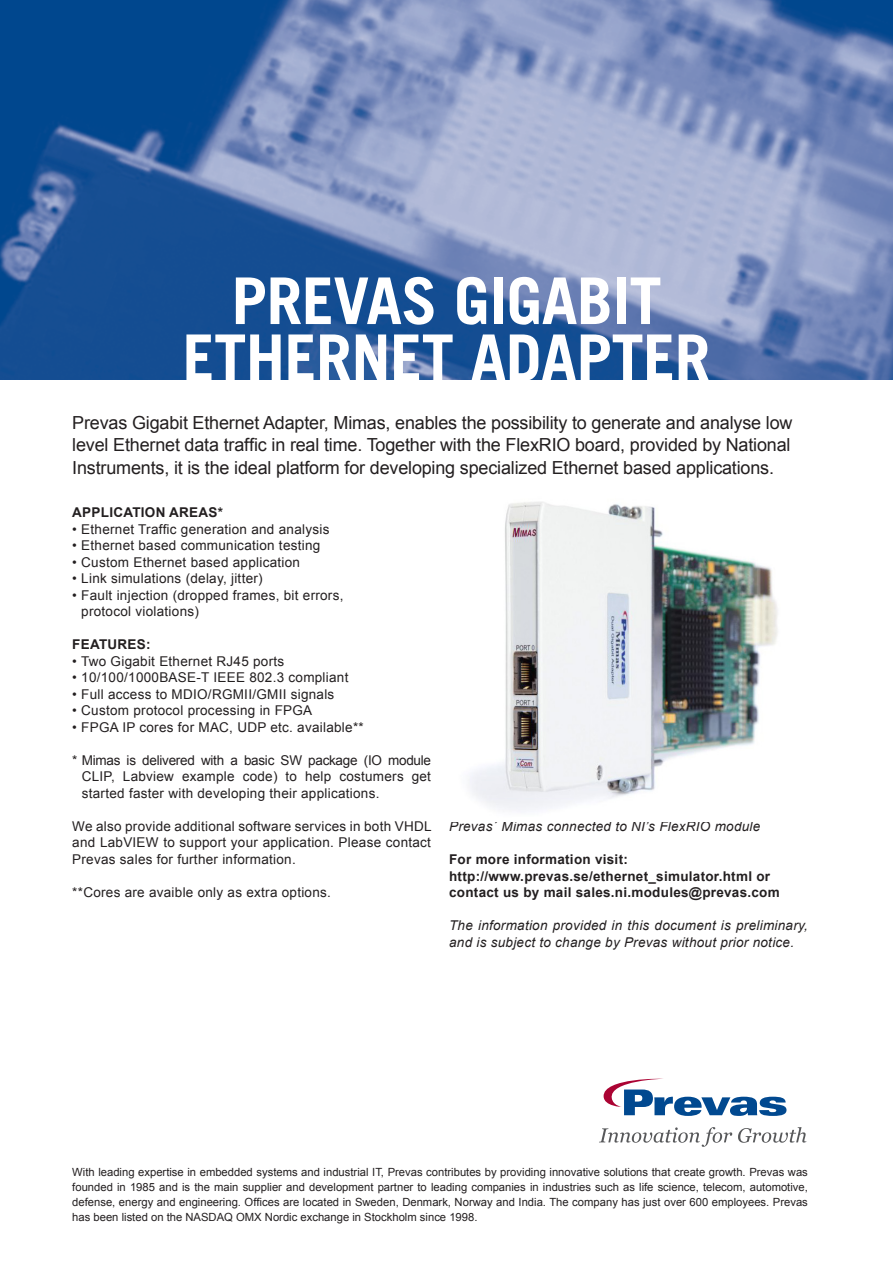
<style>
.page{position:relative;width:893px;height:1263px;background:#fff}
.page>*{position:absolute;margin:0;border:0;box-sizing:border-box;transform-origin:0 0}
.Brödtext{font:700 64.5px/57px "Trade Gothic LT Std";letter-spacing:-.01em;color:#fff;text-align:center}
.Ingress{font:18px/22.5px "Arial";letter-spacing:-.01em;color:#231f20;text-align:justify}
.Brödtext-2{font:13.5px/16.5px "Arial";letter-spacing:.02em;color:#231f20;text-align:justify}
.Brödtext-3{font:700 13.5px/16.5px "Arial";letter-spacing:.02em;color:#231f20}
.Brödtext-4{font:italic 13.5px/16.5px "Arial";letter-spacing:.02em;color:#231f20}
.Test_sidfot{font:11.25px/15px "Arial";color:#231f20;text-align:justify}
</style>
<div class="page">
<img style="left:0;top:0;width:893px;height:380px">
<svg style="left:599px;top:1127px;width:133px;height:20px"></svg>
<svg style="left:738px;top:1127px;width:68px;height:16px"></svg>
<svg style="left:603px;top:1079px;width:183px;height:37px"></svg>
<img style="left:469px;top:502px;width:309px;height:309px">
<p class="Brödtext" style="left:182px;top:272px;width:529px">PREVAS GIGABIT<br>ETHERNET ADAPTER</p>
<p class="Ingress" style="left:72px;top:412px;width:722px">Prevas Gigabit Ethernet Adapter, Mimas, enables the possibility to generate and analyse low level Ethernet data traffic in real time. Together with the FlexRIO board, provided by National Instruments, it is the ideal platform for developing specialized Ethernet based applications.</p>
<p class="Brödtext-3" style="left:72px;top:504px;width:152px">APPLICATION AREAS*</p>
<p class="Brödtext-2" style="left:72px;top:521px;width:259px">• Ethernet Traffic generation and analysis</p>
<p class="Brödtext-2" style="left:72px;top:537px;width:250px">• Ethernet based communication testing</p>
<p class="Brödtext-2" style="left:72px;top:554px;width:229px">• Custom Ethernet based application</p>
<p class="Brödtext-2" style="left:72px;top:570px;width:192px">• Link simulations (delay, jitter)</p>
<p class="Brödtext-2" style="left:81px;top:587px;width:264px;text-indent:-9px">• Fault injection (dropped frames, bit errors, protocol violations)</p>
<p class="Brödtext-3" style="left:72px;top:636px;width:80px">FEATURES:</p>
<p class="Brödtext-2" style="left:72px;top:653px;width:213px">• Two Gigabit Ethernet RJ45 ports</p>
<p class="Brödtext-2" style="left:72px;top:669px;width:278px">• 10/100/1000BASE-T IEEE 802.3 compliant</p>
<p class="Brödtext-2" style="left:72px;top:686px;width:264px">• Full access to MDIO/RGMII/GMII signals</p>
<p class="Brödtext-2" style="left:72px;top:702px;width:242px">• Custom protocol processing in FPGA</p>
<p class="Brödtext-2" style="left:72px;top:719px;width:293px">• FPGA IP cores for MAC, UDP etc. available**</p>
<p class="Brödtext-2" style="left:82px;top:752px;width:351px;text-indent:-10px">* Mimas is delivered with a basic SW package (IO module CLIP, Labview example code) to help costumers get started faster with developing their applications.</p>
<p class="Brödtext-2" style="left:72px;top:818px;width:361px">We also provide additional software services in both VHDL and LabVIEW to support your application. Please contact Prevas sales for further information.</p>
<p class="Brödtext-2" style="left:72px;top:884px;width:260px">**Cores are avaible only as extra options.</p>
<p class="Brödtext-4" style="left:449px;top:818px;width:313px">Prevas´ Mimas connected to NI’s FlexRIO module</p>
<p class="Brödtext-3" style="left:449px;top:852px;width:322px">For more information visit: http://www.prevas.se/ethernet_simulator.html or</p>
<p class="Brödtext-3" style="left:449px;top:885px;width:332px">contact us by mail sales.ni.modules@prevas.com</p>
<p class="Brödtext-4" style="left:449px;top:917px;width:360px">The information provided in this document is preliminary, and is subject to change by Prevas without prior notice.</p>
<p class="Test_sidfot" style="left:72px;top:1164px;width:737px">With leading expertise in embedded systems and industrial IT, Prevas contributes by providing innovative solutions that create growth. Prevas was founded in 1985 and is the main supplier and development partner to leading companies in industries such as life science, telecom, automotive, defense, energy and engineering. Offices are located in Sweden, Denmark, Norway and India. The company has just over 600 employees. Prevas has been listed on the NASDAQ OMX Nordic exchange in Stockholm since 1998.</p>
</div>
